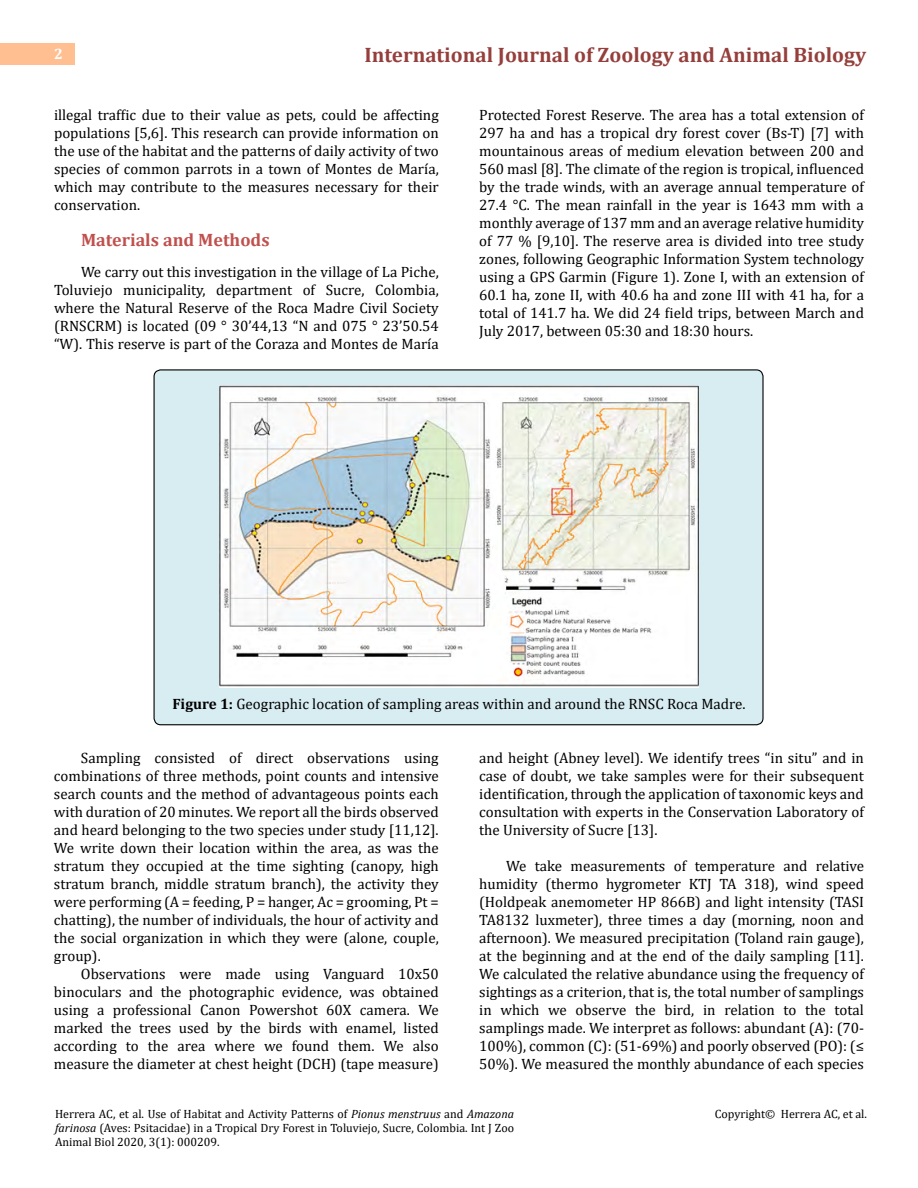
<style>
.page{position:relative;width:918px;height:1188px;background:#fff}
.page>*{position:absolute;margin:0;border:0;box-sizing:border-box;transform-origin:0 0}
.t1{font:700 21px "Cambria";color:#953f3c}
.t2{font:700 18px "Cambria";color:#c0504d}
.t3{font:15px/18px "Cambria";color:#010000;text-align:justify}
.t4{font:15px "Cambria";color:#000}
.t5{font:700 15px "Cambria";color:#fff}
.t6{font:12px/14.4px "Cambria";color:#000;text-align:justify}
.s1{font-weight:700}
.s2{font-style:italic}
</style>
<div class="page">
<div style="left:0;top:43px;width:75px;height:21px;background:#ffbf91"></div>
<div style="left:154px;top:370px;width:609px;height:355px;background:#d8edf2;border-radius:7px"></div>
<img style="left:220px;top:385px;width:478px;height:303px">
<p class="t5" style="left:54px;top:44px;width:10px">2</p>
<h1 class="t1" style="left:364px;top:40px;width:503px">International Journal of Zoology and Animal Biology</h1>
<p class="t3" style="left:54px;top:105px;width:386px">illegal traffic due to their value as pets, could be affecting populations [5,6]. This research can provide information on the use of the habitat and the patterns of daily activity of two species of common parrots in a town of Montes de María, which may contribute to the measures necessary for their conservation.</p>
<p class="t2" style="left:81px;top:227px;width:190px">Materials and Methods</p>
<p class="t3" style="left:54px;top:263px;width:386px;text-indent:27px">We carry out this investigation in the village of La Piche, Toluviejo municipality, department of Sucre, Colombia, where the Natural Reserve of the Roca Madre Civil Society (RNSCRM) is located (09 ° 30’44,13 “N and 075 ° 23’50.54 “W). This reserve is part of the Coraza and Montes de María</p>
<p class="t3" style="left:479px;top:105px;width:386px">Protected Forest Reserve. The area has a total extension of 297 ha and has a tropical dry forest cover (Bs-T) [7] with mountainous areas of medium elevation between 200 and 560 masl [8]. The climate of the region is tropical, influenced by the trade winds, with an average annual temperature of 27.4 °C. The mean rainfall in the year is 1643 mm with a monthly average of 137 mm and an average relative humidity of 77 % [9,10]. The reserve area is divided into tree study zones, following Geographic Information System technology using a GPS Garmin (Figure 1). Zone I, with an extension of 60.1 ha, zone II, with 40.6 ha and zone III with 41 ha, for a total of 141.7 ha. We did 24 field trips, between March and July 2017, between 05:30 and 18:30 hours.</p>
<p class="t4" style="left:172px;top:695px;width:575px"><span class="s1">Figure 1:</span> Geographic location of sampling areas within and around the RNSC Roca Madre.</p>
<p class="t3" style="left:54px;top:749px;width:386px;text-indent:27px">Sampling consisted of direct observations using combinations of three methods, point counts and intensive search counts and the method of advantageous points each with duration of 20 minutes. We report all the birds observed and heard belonging to the two species under study [11,12].<br>We write down their location within the area, as was the stratum they occupied at the time sighting (canopy, high stratum branch, middle stratum branch), the activity they were performing (A = feeding, P = hanger, Ac = grooming, Pt = chatting), the number of individuals, the hour of activity and the social organization in which they were (alone, couple, group).</p>
<p class="t3" style="left:54px;top:965px;width:386px;text-indent:27px">Observations were made using Vanguard 10x50 binoculars and the photographic evidence, was obtained using a professional Canon Powershot 60X camera. We marked the trees used by the birds with enamel, listed according to the area where we found them. We also measure the diameter at chest height (DCH) (tape measure)</p>
<p class="t3" style="left:479px;top:749px;width:386px">and height (Abney level). We identify trees “in situ” and in case of doubt, we take samples were for their subsequent identification, through the application of taxonomic keys and consultation with experts in the Conservation Laboratory of the University of Sucre [13].</p>
<p class="t3" style="left:479px;top:857px;width:386px;text-indent:27px">We take measurements of temperature and relative humidity (thermo hygrometer KTJ TA 318), wind speed (Holdpeak anemometer HP 866B) and light intensity (TASI TA8132 luxmeter), three times a day (morning, noon and afternoon). We measured precipitation (Toland rain gauge), at the beginning and at the end of the daily sampling [11].<br>We calculated the relative abundance using the frequency of sightings as a criterion, that is, the total number of samplings in which we observe the bird, in relation to the total samplings made. We interpret as follows: abundant (A): (70- 100%), common (C): (51-69%) and poorly observed (PO): (≤ 50%). We measured the monthly abundance of each species</p>
<p class="t6" style="left:55px;top:1106px;width:461px">Herrera AC, et al. Use of Habitat and Activity Patterns of <span class="s2">Pionus menstruus</span> and <span class="s2">Amazona farinosa</span> (Aves: Psitacidae) in a Tropical Dry Forest in Toluviejo, Sucre, Colombia. Int J Zoo Animal Biol 2020, 3(1): 000209.</p>
<p class="t6" style="left:715px;top:1106px;width:154px">Copyright© Herrera AC, et al.</p>
</div>
